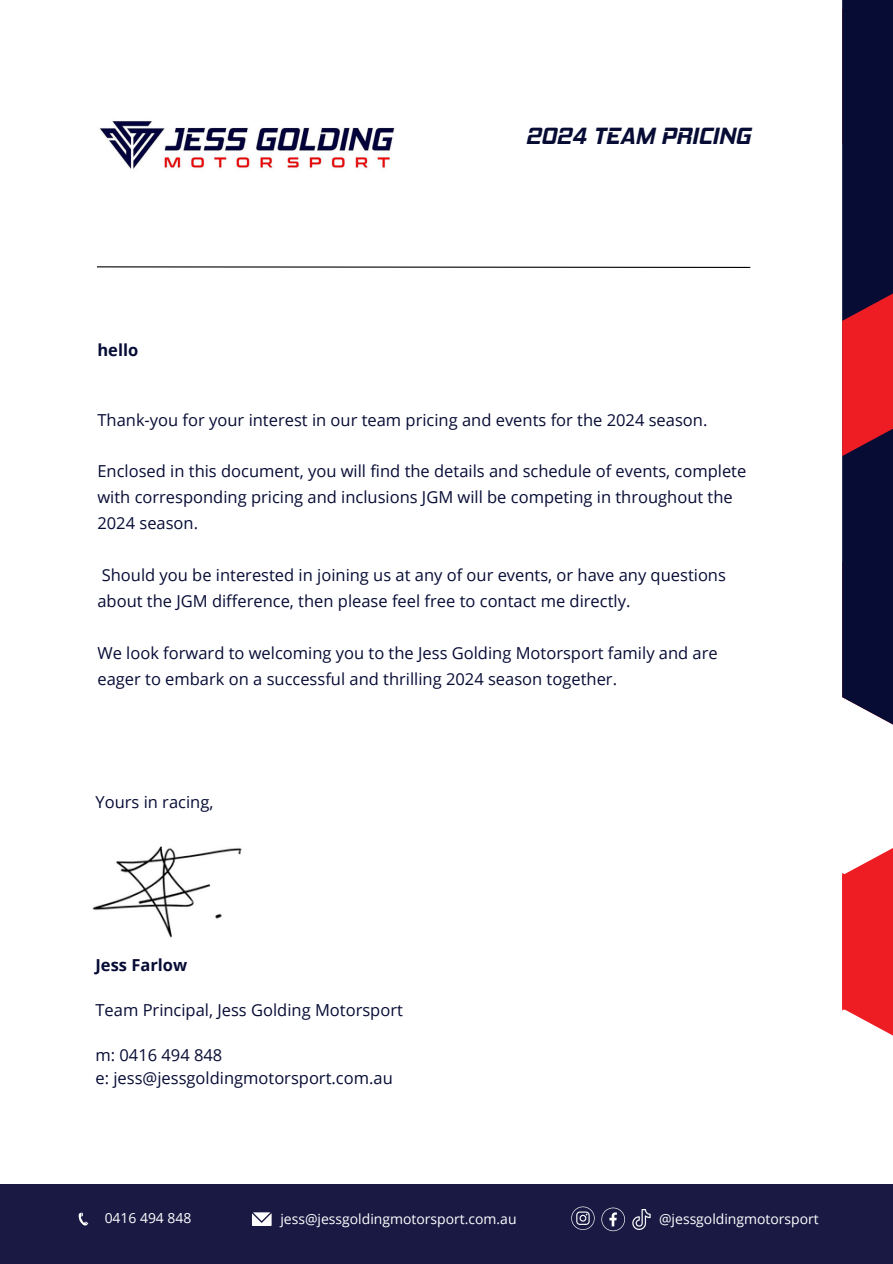
<style>
.page{position:relative;width:893px;height:1264px;background:#fff}
.page>*{position:absolute;margin:0;border:0;box-sizing:border-box;transform-origin:0 0}
.t1{font:italic 700 23.7px "Hemi Head Rg";color:#070c35}
.t2{font:16.5px/25.8px "Open Sans";color:#070c35}
.t3{font:700 16.5px "Open Sans";color:#070c35}
.t4{font:13.95px "Open Sans";color:#fff}
</style>
<div class="page">
<svg style="left:842px;top:0;width:50px;height:1035px"></svg>
<svg style="left:97px;top:266px;width:654px;height:2px"></svg>
<img style="left:99px;top:120px;width:296px;height:49px">
<div style="left:0;top:1183px;width:892px;height:80px;background:#1a1944"></div>
<svg style="left:79px;top:1212px;width:9px;height:13px"></svg>
<svg style="left:252px;top:1212px;width:19px;height:13px"></svg>
<svg style="left:601px;top:1207px;width:24px;height:24px"></svg>
<svg style="left:571px;top:1206px;width:23px;height:23px"></svg>
<img style="left:632px;top:1209px;width:19px;height:20px">
<img style="left:92px;top:846px;width:150px;height:92px">
<p class="t3" style="left:97px;top:339px;width:42px">hello</p>
<p class="t1" style="left:525px;top:121px;width:226px">2024 TEAM PRICING</p>
<p class="t2" style="left:97px;top:406px;width:611px">Thank-you for your interest in our team pricing and events for the 2024 season.</p>
<p class="t2" style="left:97px;top:458px;width:650px">Enclosed in this document, you will find the details and schedule of events, complete with corresponding pricing and inclusions JGM will be competing in throughout the<br>2024 season.</p>
<p class="t2" style="left:97px;top:561px;width:630px">Should you be interested in joining us at any of our events, or have any questions about the JGM difference, then please feel free to contact me directly.</p>
<p class="t2" style="left:97px;top:639px;width:621px">We look forward to welcoming you to the Jess Golding Motorsport family and are eager to embark on a successful and thrilling 2024 season together.</p>
<p class="t2" style="left:95px;top:788px;width:119px">Yours in racing,</p>
<p class="t3" style="left:95px;top:953px;width:93px">Jess Farlow</p>
<p class="t2" style="left:95px;top:997px;width:309px">Team Principal, Jess Golding Motorsport</p>
<p class="t2" style="left:95px;top:1042px;width:128px">m: 0416 494 848</p>
<p class="t2" style="left:95px;top:1064px;width:299px">e: jess@jessgoldingmotorsport.com.au</p>
<p class="t4" style="left:105px;top:1208px;width:88px">0416 494 848</p>
<p class="t4" style="left:280px;top:1209px;width:238px">jess@jessgoldingmotorsport.com.au</p>
<p class="t4" style="left:659px;top:1209px;width:161px">@jessgoldingmotorsport</p>
</div>
